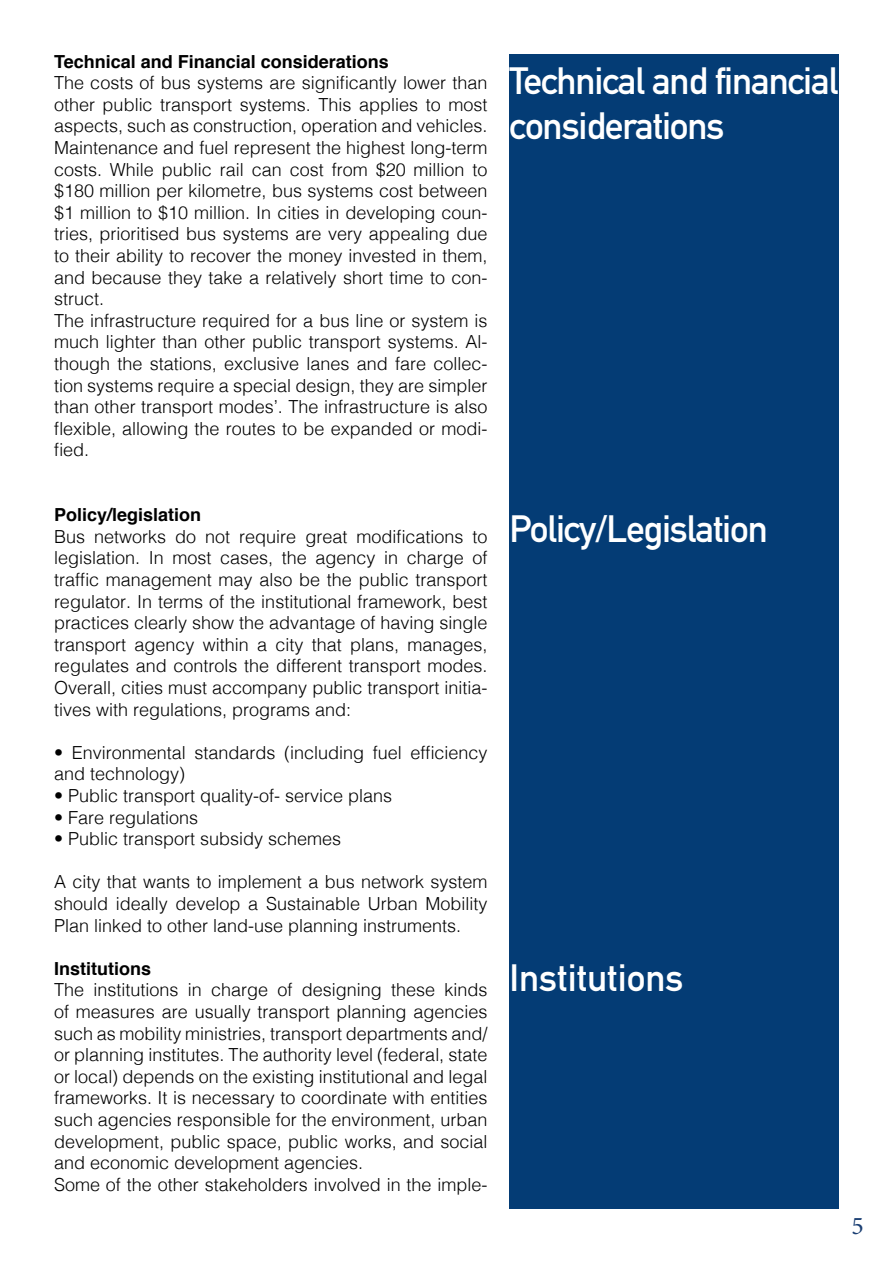
<style>
.page{position:relative;width:893px;height:1263px;background:#fff}
.page>*{position:absolute;margin:0;border:0;box-sizing:border-box;transform-origin:0 0}
.t1{font:700 37.5px/45px "DIN Alternate";letter-spacing:-.03em;color:#fff}
.t2{font:700 37.5px "DIN Alternate";color:#fff}
.t3{font:25.5px "Minion Pro";color:#1b3f73}
.t4{font:300 18px/21.6px "Helvetica";color:#000;text-align:justify}
.t5{font:700 18px "Helvetica";color:#000}
</style>
<div class="page">
<div style="left:509px;top:54px;width:330px;height:1155px;background:#043c75"></div>
<p class="t5" style="left:54px;top:47px;width:336px">Technical and Financial considerations</p>
<p class="t4" style="left:54px;top:71px;width:435px">The costs of bus systems are significantly lower than other public transport systems. This applies to most aspects, such as construction, operation and vehicles.<br>Maintenance and fuel represent the highest long-term costs. While public rail can cost from $20 million to $180 million per kilometre, bus systems cost between $1 million to $10 million. In cities in developing coun&shy;tries, prioritised bus systems are very appealing due to their ability to recover the money invested in them, and because they take a relatively short time to con&shy;struct.</p>
<p class="t4" style="left:54px;top:308px;width:435px">The infrastructure required for a bus line or system is much lighter than other public transport systems. Al&shy;though the stations, exclusive lanes and fare collec&shy;tion systems require a special design, they are simpler than other transport modes’. The infrastructure is also flexible, allowing the routes to be expanded or modi&shy;fied.</p>
<p class="t5" style="left:54px;top:500px;width:149px">Policy/legislation</p>
<p class="t4" style="left:54px;top:524px;width:435px">Bus networks do not require great modifications to legislation. In most cases, the agency in charge of traffic management may also be the public transport regulator. In terms of the institutional framework, best practices clearly show the advantage of having single transport agency within a city that plans, manages, regulates and controls the different transport modes.<br>Overall, cities must accompany public transport initia&shy;tives with regulations, programs and:</p>
<p class="t4" style="left:54px;top:740px;width:435px">• Environmental standards (including fuel efficiency and technology)</p>
<p class="t4" style="left:54px;top:783px;width:340px">• Public transport quality-of- service plans</p>
<p class="t4" style="left:54px;top:805px;width:146px">• Fare regulations</p>
<p class="t4" style="left:54px;top:827px;width:289px">• Public transport subsidy schemes</p>
<p class="t4" style="left:54px;top:870px;width:435px">A city that wants to implement a bus network system should ideally develop a Sustainable Urban Mobility Plan linked to other land-use planning instruments.</p>
<p class="t5" style="left:54px;top:954px;width:99px">Institutions</p>
<p class="t4" style="left:54px;top:978px;width:435px">The institutions in charge of designing these kinds of measures are usually transport planning agencies such as mobility ministries, transport departments and/ or planning institutes. The authority level (federal, state or local) depends on the existing institutional and legal frameworks. It is necessary to coordinate with entities such agencies responsible for the environment, urban development, public space, public works, and social and economic development agencies.</p>
<p class="t4" style="left:54px;top:1172px;width:435px">Some of the other stakeholders involved in the imple-</p>
<p class="t1" style="left:509px;top:56px;width:330px">Technical and financial considerations</p>
<p class="t1" style="left:509px;top:504px;width:260px">Policy/Legislation</p>
<p class="t2" style="left:509px;top:949px;width:176px">Institutions</p>
<p class="t3" style="left:851px;top:1208px;width:14px">5</p>
</div>
